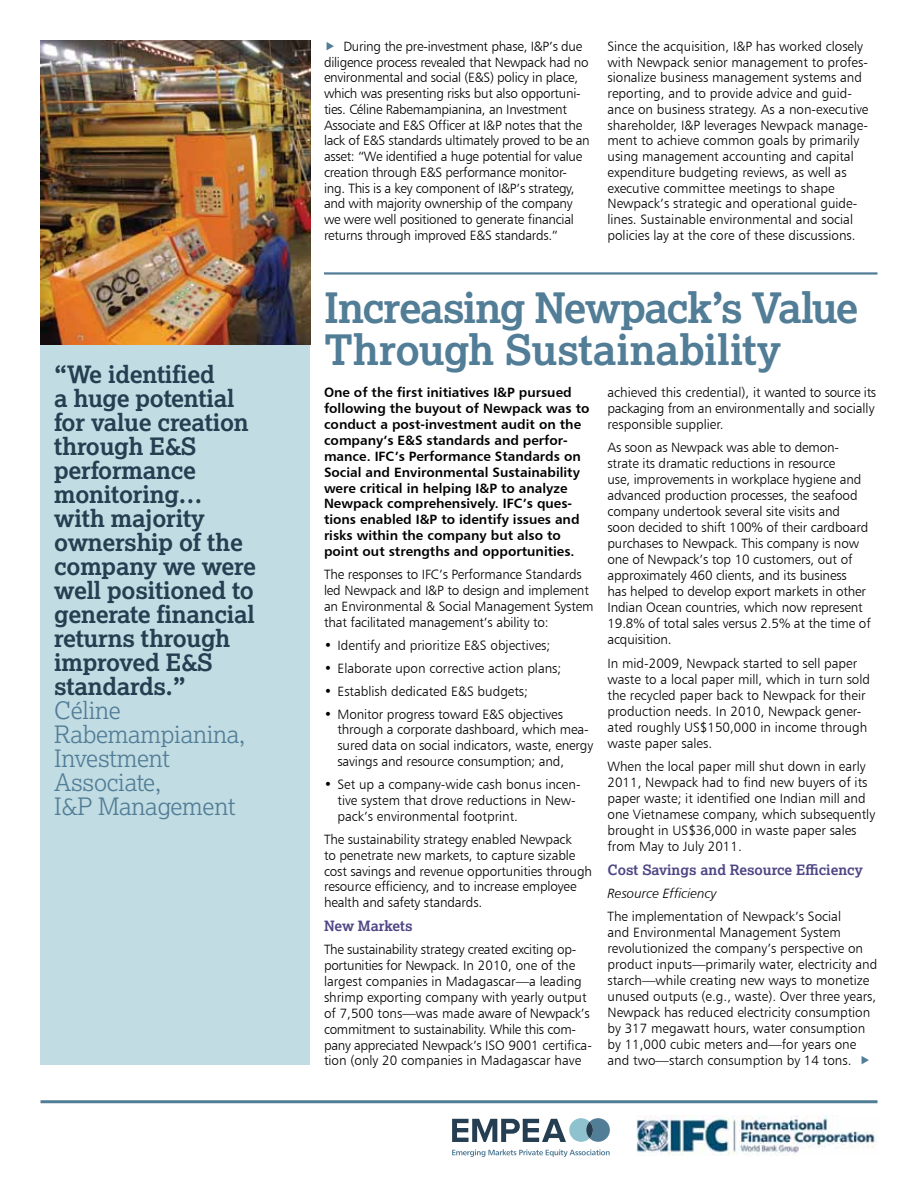
<style>
.page{position:relative;width:918px;height:1188px;background:#fff}
.page>*{position:absolute;margin:0;border:0;box-sizing:border-box;transform-origin:0 0}
.t1{font:700 42px/42px "Lexia";letter-spacing:-.02em;color:#527d97}
.t2{font:700 24px/24px "Lexia";letter-spacing:-.01em;color:#253e51}
.t3{font:300 24px/24px "Lexia";letter-spacing:-.01em;color:#527d97}
.t4{font:700 14.25px "Lexia";color:#4e4685}
.t5{font:13.5px/16px "Humanist 777 BT Light B";color:#000}
.t6{font:13.5px/15.8px "Humanist 777 BT Light B";letter-spacing:-.02em;color:#000}
.t7{font:13.5px/15.9px "Humanist 777 BT Bold B";color:#000}
.t8{font:13.5px "Humanist 777 BT Light Italic B";color:#000}
</style>
<div class="page">
<hr style="left:40px;top:1100px;width:838px;height:3px;background:#527d97">
<div style="left:40px;top:40px;width:270px;height:1025px;background:#c1dce2"></div>
<svg style="left:452px;top:1118px;width:158px;height:24px"></svg>
<svg style="left:452px;top:1149px;width:158px;height:8px"></svg>
<img style="left:636px;top:1116px;width:241px;height:39px">
<hr style="left:324px;top:272px;width:554px;height:3px;background:#527d97">
<img style="left:40px;top:40px;width:270px;height:305px">
<h2 class="t2" style="left:54px;top:362px;width:203px">“We identified<br>a huge potential for value creation through E&amp;S performance monitoring… with majority ownership of the company we were well positioned to generate financial returns through improved E&amp;S standards.”</h2>
<h2 class="t3" style="left:54px;top:698px;width:193px">Céline<br>Rabemampianina,<br>Investment<br>Associate,<br>I&amp;P Management</h2>
<p class="t6" style="left:324px;top:38px;width:267px;text-indent:19px">During the pre-investment phase, I&amp;P’s due diligence process revealed that Newpack had no environmental and social (E&amp;S) policy in place, which was presenting risks but also opportuni&shy;ties. Céline Rabemampianina, an Investment Associate and E&amp;S Officer at I&amp;P notes that the lack of E&amp;S standards ultimately proved to be an asset: “We identified a huge potential for value creation through E&amp;S performance monitor&shy;ing. This is a key component of I&amp;P’s strategy, and with majority ownership of the company we were well positioned to generate financial returns through improved E&amp;S standards.”</p>
<p class="t5" style="left:608px;top:38px;width:262px">Since the acquisition, I&amp;P has worked closely with Newpack senior management to profes&shy;sionalize business management systems and reporting, and to provide advice and guid&shy;ance on business strategy. As a non-executive shareholder, I&amp;P leverages Newpack manage&shy;ment to achieve common goals by primarily using management accounting and capital expenditure budgeting reviews, as well as executive committee meetings to shape Newpack’s strategic and operational guide&shy;lines. Sustainable environmental and social policies lay at the core of these discussions.</p>
<h1 class="t1" style="left:324px;top:286px;width:536px">Increasing Newpack’s Value<br>Through Sustainability</h1>
<p class="t7" style="left:324px;top:384px;width:267px">One of the first initiatives I&amp;P pursued following the buyout of Newpack was to conduct a post-investment audit on the company’s E&amp;S standards and perfor&shy;mance. IFC’s Performance Standards on Social and Environmental Sustainability were critical in helping I&amp;P to analyze Newpack comprehensively. IFC’s ques&shy;tions enabled I&amp;P to identify issues and risks within the company but also to point out strengths and opportunities.</p>
<p class="t5" style="left:324px;top:566px;width:271px">The responses to IFC’s Performance Standards led Newpack and I&amp;P to design and implement an Environmental &amp; Social Management System that facilitated management’s ability to:</p>
<p class="t5" style="left:324px;top:637px;width:228px">• Identify and prioritize E&amp;S objectives;</p>
<p class="t5" style="left:324px;top:660px;width:239px">• Elaborate upon corrective action plans;</p>
<p class="t5" style="left:324px;top:683px;width:206px">• Establish dedicated E&amp;S budgets;</p>
<p class="t5" style="left:338px;top:706px;width:257px;text-indent:-14px">• Monitor progress toward E&amp;S objectives through a corporate dashboard, which mea&shy;sured data on social indicators, waste, energy savings and resource consumption; and,</p>
<p class="t5" style="left:338px;top:776px;width:245px;text-indent:-14px">• Set up a company-wide cash bonus incen&shy;tive system that drove reductions in New&shy;pack’s environmental footprint.</p>
<p class="t5" style="left:324px;top:831px;width:270px">The sustainability strategy enabled Newpack<br>to penetrate new markets, to capture sizable cost savings and revenue opportunities through resource efficiency, and to increase employee health and safety standards.</p>
<p class="t4" style="left:324px;top:917px;width:90px">New Markets</p>
<p class="t5" style="left:324px;top:942px;width:269px">The sustainability strategy created exciting op&shy;portunities for Newpack. In 2010, one of the largest companies in Madagascar—a leading shrimp exporting company with yearly output of 7,500 tons—was made aware of Newpack’s commitment to sustainability. While this com&shy;pany appreciated Newpack’s ISO 9001 certifica&shy;tion (only 20 companies in Madagascar have</p>
<p class="t5" style="left:608px;top:384px;width:270px">achieved this credential), it wanted to source its packaging from an environmentally and socially responsible supplier.</p>
<p class="t5" style="left:608px;top:440px;width:265px">As soon as Newpack was able to demon&shy;strate its dramatic reductions in resource<br>use, improvements in workplace hygiene and advanced production processes, the seafood company undertook several site visits and soon decided to shift 100% of their cardboard purchases to Newpack. This company is now one of Newpack’s top 10 customers, out of approximately 460 clients, and its business<br>has helped to develop export markets in other Indian Ocean countries, which now represent 19.8% of total sales versus 2.5% at the time of acquisition.</p>
<p class="t5" style="left:608px;top:655px;width:264px">In mid-2009, Newpack started to sell paper waste to a local paper mill, which in turn sold the recycled paper back to Newpack for their production needs. In 2010, Newpack gener&shy;ated roughly US$150,000 in income through waste paper sales.</p>
<p class="t5" style="left:608px;top:758px;width:269px">When the local paper mill shut down in early 2011, Newpack had to find new buyers of its paper waste; it identified one Indian mill and one Vietnamese company, which subsequently brought in US$36,000 in waste paper sales from May to July 2011.</p>
<p class="t4" style="left:608px;top:861px;width:257px">Cost Savings and Resource Efficiency</p>
<p class="t8" style="left:608px;top:885px;width:111px">Resource Efficiency</p>
<p class="t5" style="left:608px;top:909px;width:271px">The implementation of Newpack’s Social<br>and Environmental Management System revolutionized the company’s perspective on product inputs—primarily water, electricity and starch—while creating new ways to monetize unused outputs (e.g., waste). Over three years, Newpack has reduced electricity consumption by 317 megawatt hours, water consumption by 11,000 cubic meters and—for years one and two—starch consumption by 14 tons.</p>
</div>
